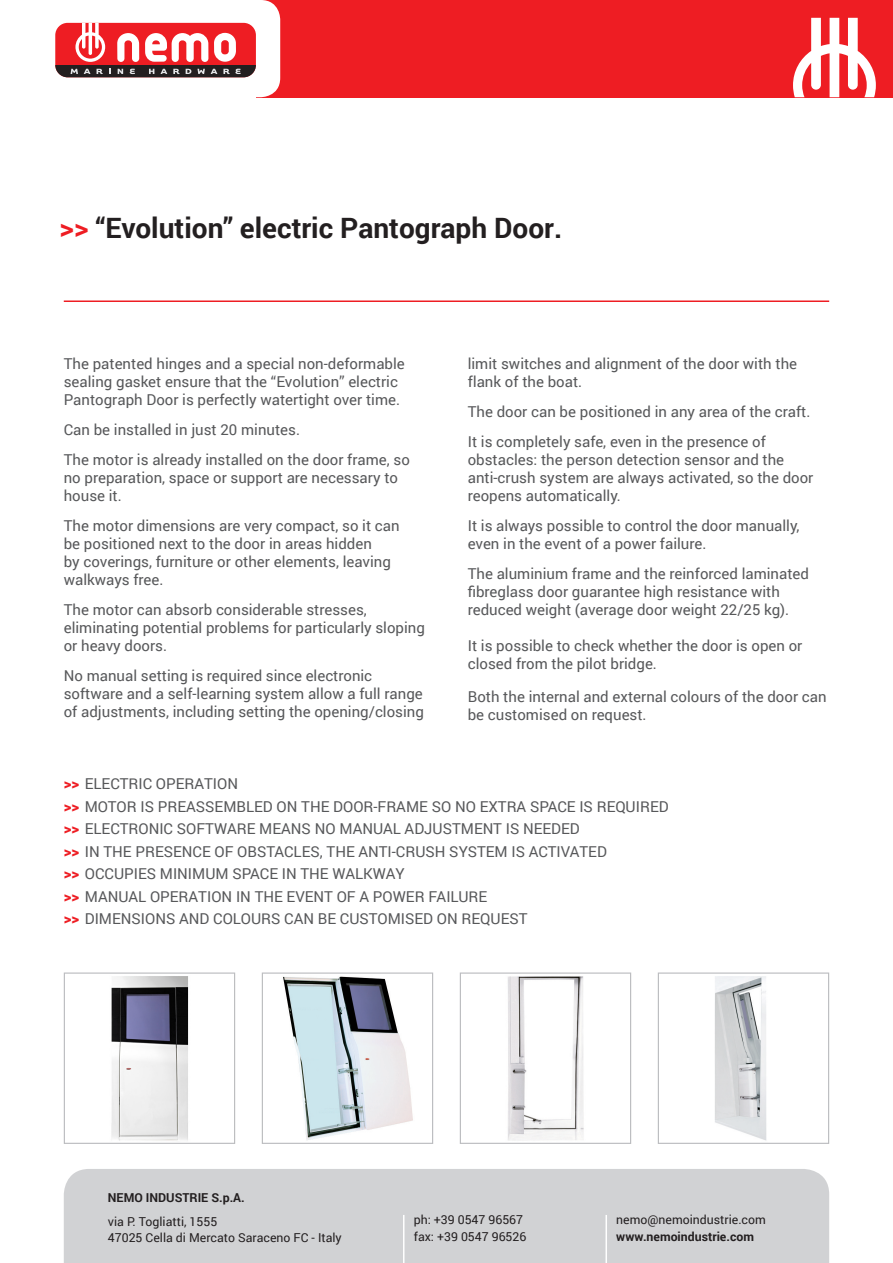
<style>
.page{position:relative;width:893px;height:1263px;background:#fff}
.page>*{position:absolute;margin:0;border:0;box-sizing:border-box;transform-origin:0 0}
.t1{font:700 28.05px "Roboto";color:#231f20}
.t2{font:15px/18px "Roboto";color:#57585a}
.t3{font:12.3px "Roboto";color:#231f20}
.t4{font:700 12.3px "Roboto";color:#231f20}
.s1{color:#ee1d23}
.s2{font-style:inherit}
.s3{font-weight:900;color:#ee1d23}
</style>
<div class="page">
<div style="left:257px;top:0;width:636px;height:97px;background:#ee1d23"></div>
<svg style="left:793px;top:18px;width:83px;height:79px"></svg>
<div style="left:236px;top:0;width:44px;height:97px;background:#fff;border-radius:20px"></div>
<div style="left:55px;top:23px;width:201px;height:54px;background:#ee1d23;border-radius:12px"></div>
<div style="left:55px;top:65px;width:201px;height:12px;background:#231f20"></div>
<svg style="left:71px;top:69px;width:7px;height:5px"></svg>
<svg style="left:84px;top:69px;width:7px;height:5px"></svg>
<svg style="left:97px;top:69px;width:6px;height:5px"></svg>
<svg style="left:118px;top:69px;width:5px;height:5px"></svg>
<svg style="left:130px;top:69px;width:5px;height:5px"></svg>
<svg style="left:149px;top:69px;width:5px;height:5px"></svg>
<svg style="left:160px;top:69px;width:7px;height:5px"></svg>
<svg style="left:173px;top:69px;width:6px;height:5px"></svg>
<svg style="left:186px;top:69px;width:5px;height:5px"></svg>
<svg style="left:197px;top:69px;width:8px;height:5px"></svg>
<svg style="left:211px;top:69px;width:6px;height:5px"></svg>
<svg style="left:75px;top:23px;width:30px;height:39px"></svg>
<svg style="left:145px;top:33px;width:63px;height:29px"></svg>
<svg style="left:117px;top:33px;width:22px;height:29px"></svg>
<div style="left:214px;top:33px;width:22px;height:29px;background:#fff;border-radius:11px"></div>
<svg style="left:221px;top:40px;width:8px;height:14px"></svg>
<hr style="left:64px;top:300px;width:765px;height:2px;background:#ee1d23">
<img style="left:111px;top:976px;width:78px;height:165px">
<div style="left:64px;top:972px;width:171px;height:172px;border:1px solid #bcbdc0"></div>
<img style="left:283px;top:976px;width:130px;height:164px">
<div style="left:262px;top:972px;width:171px;height:172px;border:1px solid #bcbdc0"></div>
<img style="left:508px;top:976px;width:76px;height:165px">
<div style="left:460px;top:972px;width:171px;height:172px;border:1px solid #bcbdc0"></div>
<img style="left:715px;top:977px;width:52px;height:164px">
<div style="left:658px;top:972px;width:171px;height:172px;border:1px solid #bcbdc0"></div>
<div style="left:64px;top:1169px;width:765px;height:94px;background:#d1d2d4"></div>
<hr style="left:403px;top:1215px;width:1px;height:48px;background:#fff">
<hr style="left:605px;top:1215px;width:2px;height:48px;background:#fff">
<svg style="left:223px;top:69px;width:18px;height:5px"></svg>
<p class="t1" style="left:60px;top:209px;width:504px"><span class="s1">&gt;&gt;</span> “Evolution” electric Pantograph Door<span class="s2">.</span></p>
<p class="t2" style="left:64px;top:354px;width:343px">The patented hinges and a special non-deformable sealing gasket ensure that the “Evolution” electric<br>Pantograph Door is perfectly watertight over time.</p>
<p class="t2" style="left:64px;top:420px;width:238px">Can be installed in just 20 minutes.</p>
<p class="t2" style="left:64px;top:450px;width:348px">The motor is already installed on the door frame, so no preparation, space or support are necessary to house it.</p>
<p class="t2" style="left:64px;top:516px;width:337px">The motor dimensions are very compact, so it can be positioned next to the door in areas hidden<br>by coverings, furniture or other elements, leaving walkways free.</p>
<p class="t2" style="left:64px;top:600px;width:363px">The motor can absorb considerable stresses, eliminating potential problems for particularly sloping or heavy doors.</p>
<p class="t2" style="left:64px;top:666px;width:362px">No manual setting is required since electronic software and a self-learning system allow a full range of adjustments, including setting the opening/closing</p>
<p class="t2" style="left:468px;top:354px;width:331px">limit switches and alignment of the door with the flank of the boat.</p>
<p class="t2" style="left:468px;top:402px;width:344px">The door can be positioned in any area of the craft.</p>
<p class="t2" style="left:468px;top:432px;width:347px">It is completely safe, even in the presence of obstacles: the person detection sensor and the anti-crush system are always activated, so the door reopens automatically.</p>
<p class="t2" style="left:468px;top:516px;width:333px">It is always possible to control the door manually, even in the event of a power failure.</p>
<p class="t2" style="left:468px;top:564px;width:343px">The aluminium frame and the reinforced laminated fibreglass door guarantee high resistance with reduced weight (average door weight 22/25 kg).</p>
<p class="t2" style="left:468px;top:636px;width:336px">It is possible to check whether the door is open or closed from the pilot bridge.</p>
<p class="t2" style="left:468px;top:687px;width:360px">Both the internal and external colours of the door can be customised on request.</p>
<p class="t2" style="left:64px;top:774px;width:176px"><span class="s3">&gt;&gt;</span> ELECTRIC OPERATION</p>
<p class="t2" style="left:64px;top:797px;width:606px"><span class="s3">&gt;&gt;</span> MOTOR IS PREASSEMBLED ON THE DOOR-FRAME SO NO EXTRA SPACE IS REQUIRED</p>
<p class="t2" style="left:64px;top:819px;width:518px"><span class="s3">&gt;&gt;</span> ELECTRONIC SOFTWARE MEANS NO MANUAL ADJUSTMENT IS NEEDED</p>
<p class="t2" style="left:64px;top:842px;width:545px"><span class="s3">&gt;&gt;</span> IN THE PRESENCE OF OBSTACLES, THE ANTI-CRUSH SYSTEM IS ACTIVATED</p>
<p class="t2" style="left:64px;top:864px;width:342px"><span class="s3">&gt;&gt;</span> OCCUPIES MINIMUM SPACE IN THE WALKWAY</p>
<p class="t2" style="left:64px;top:887px;width:425px"><span class="s3">&gt;&gt;</span> MANUAL OPERATION IN THE EVENT OF A POWER FAILURE</p>
<p class="t2" style="left:64px;top:909px;width:465px"><span class="s3">&gt;&gt;</span> DIMENSIONS AND COLOURS CAN BE CUSTOMISED ON REQUEST</p>
<p class="t4" style="left:108px;top:1189px;width:138px">NEMO INDUSTRIE S.p.A.</p>
<p class="t3" style="left:108px;top:1213px;width:111px">via P. Togliatti, 1555</p>
<p class="t3" style="left:108px;top:1229px;width:235px">47025 Cella di Mercato Saraceno FC - Italy</p>
<p class="t3" style="left:414px;top:1211px;width:111px">ph: +39 0547 96567</p>
<p class="t3" style="left:414px;top:1228px;width:114px">fax: +39 0547 96526</p>
<p class="t3" style="left:616px;top:1211px;width:151px">nemo@nemoindustrie.com</p>
<p class="t4" style="left:616px;top:1228px;width:139px">www.nemoindustrie.com</p>
</div>
